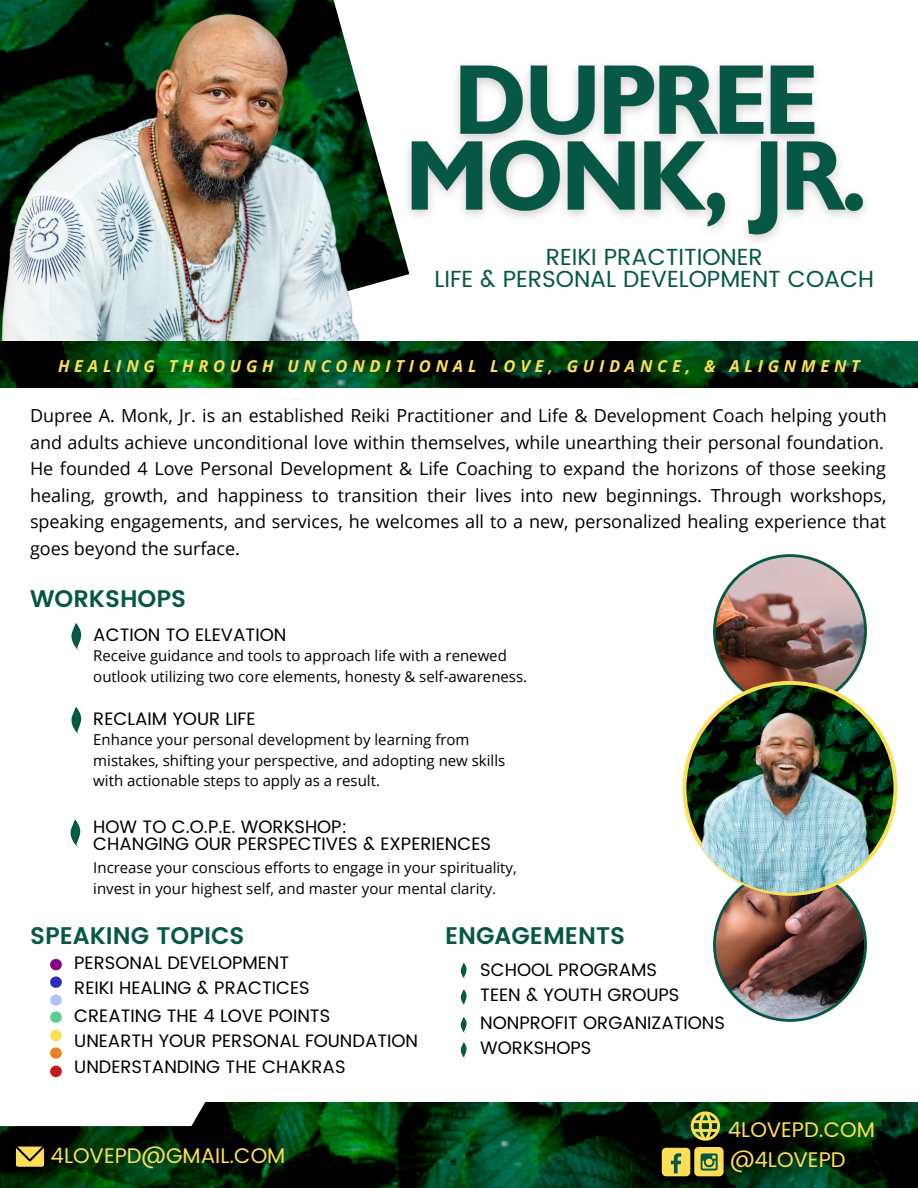
<style>
.page{position:relative;width:918px;height:1188px;background:#fff}
.page>*{position:absolute;margin:0;border:0;box-sizing:border-box;transform-origin:0 0}
.t1{font:600 24px "Poppins";color:#065844}
.t2{font:23.25px/22.5px "Poppins";color:#065844;text-align:center}
.t3{font:21.15px "Poppins";color:#fcde57}
.t4{font:18px/26.5px "Open Sans";color:#000}
.t5{font:18px/25.3px "Poppins";color:#000}
.t6{font:italic 700 16.5px "Open Sans";letter-spacing:.285em;color:#fcde57}
.t7{font:15px/20.9px "Open Sans";color:#000}
</style>
<div class="page">
<img style="left:0;top:1102px;width:918px;height:86px">
<div style="left:694px;top:1147px;width:30px;height:29px;background:#fcde57;border-radius:4px"></div>
<svg style="left:701px;top:1153px;width:17px;height:18px"></svg>
<div style="left:662px;top:1148px;width:28px;height:28px;background:#fcde57;border-radius:4px"></div>
<svg style="left:671px;top:1153px;width:10px;height:20px"></svg>
<img style="left:359px;top:92px;width:50px;height:250px">
<img style="left:0;top:0;width:359px;height:342px">
<img style="left:0;top:342px;width:918px;height:46px">
<svg style="left:0;top:1102px;width:205px;height:24px"></svg>
<svg style="left:71px;top:623px;width:11px;height:28px"></svg>
<svg style="left:71px;top:707px;width:11px;height:28px"></svg>
<svg style="left:70px;top:820px;width:11px;height:28px"></svg>
<img style="left:50px;top:958px;width:12px;height:120px">
<img style="left:713px;top:896px;width:154px;height:126px">
<img style="left:713px;top:554px;width:154px;height:122px">
<img style="left:682px;top:676px;width:216px;height:220px">
<svg style="left:16px;top:1147px;width:28px;height:20px"></svg>
<svg style="left:691px;top:1111px;width:29px;height:30px"></svg>
<img style="left:390px;top:65px;width:475px;height:191px">
<svg style="left:460px;top:963px;width:7px;height:16px"></svg>
<svg style="left:460px;top:989px;width:7px;height:17px"></svg>
<svg style="left:460px;top:1017px;width:7px;height:16px"></svg>
<svg style="left:460px;top:1042px;width:7px;height:17px"></svg>
<p class="t2" style="left:434px;top:246px;width:441px">REIKI PRACTITIONER<br>LIFE &amp; PERSONAL DEVELOPMENT COACH</p>
<p class="t6" style="left:58px;top:354px;width:803px">HEALING THROUGH UNCONDITIONAL LOVE, GUIDANCE, &amp; ALIGNMENT</p>
<p class="t4" style="left:30px;top:402px;width:858px">Dupree A. Monk, Jr. is an established Reiki Practitioner and Life &amp; Development Coach helping youth and adults achieve unconditional love within themselves, while unearthing their personal foundation.<br>He founded 4 Love Personal Development &amp; Life Coaching to expand the horizons of those seeking healing, growth, and happiness to transition their lives into new beginnings. Through workshops, speaking engagements, and services, he welcomes all to a new, personalized healing experience that goes beyond the surface.</p>
<h1 class="t1" style="left:30px;top:585px;width:158px">WORKSHOPS</h1>
<p class="t5" style="left:93px;top:622px;width:194px">ACTION TO ELEVATION</p>
<p class="t7" style="left:93px;top:644px;width:435px">Receive guidance and tools to approach life with a renewed outlook utilizing two core elements, honesty &amp; self-awareness.</p>
<p class="t5" style="left:93px;top:706px;width:164px">RECLAIM YOUR LIFE</p>
<p class="t7" style="left:93px;top:728px;width:414px">Enhance your personal development by learning from mistakes, shifting your perspective, and adopting new skills with actionable steps to apply as a result.</p>
<p class="t5" style="left:93px;top:818px;width:399px;line-height:17.4px">HOW TO C.O.P.E. WORKSHOP:<br>CHANGING OUR PERSPECTIVES &amp; EXPERIENCES</p>
<p class="t7" style="left:93px;top:857px;width:425px">Increase your conscious efforts to engage in your spirituality, invest in your highest self, and master your mental clarity.</p>
<h1 class="t1" style="left:30px;top:922px;width:216px">SPEAKING TOPICS</h1>
<p class="t5" style="left:74px;top:950px;width:237px">PERSONAL DEVELOPMENT<br>REIKI HEALING &amp; PRACTICES</p>
<p class="t5" style="left:74px;top:1003px;width:345px;line-height:25.8px">CREATING THE 4 LOVE POINTS<br>UNEARTH YOUR PERSONAL FOUNDATION<br>UNDERSTANDING THE CHAKRAS</p>
<p class="t3" style="left:51px;top:1143px;width:236px">4LOVEPD@GMAIL.COM</p>
<h1 class="t1" style="left:445px;top:922px;width:181px">ENGAGEMENTS</h1>
<p class="t5" style="left:480px;top:957px;width:201px">SCHOOL PROGRAMS<br>TEEN &amp; YOUTH GROUPS</p>
<p class="t5" style="left:480px;top:1010px;width:246px">NONPROFIT ORGANIZATIONS<br>WORKSHOPS</p>
<p class="t3" style="left:728px;top:1118px;width:148px">4LOVEPD.COM</p>
<p class="t3" style="left:730px;top:1147px;width:117px">@4LOVEPD</p>
</div>
